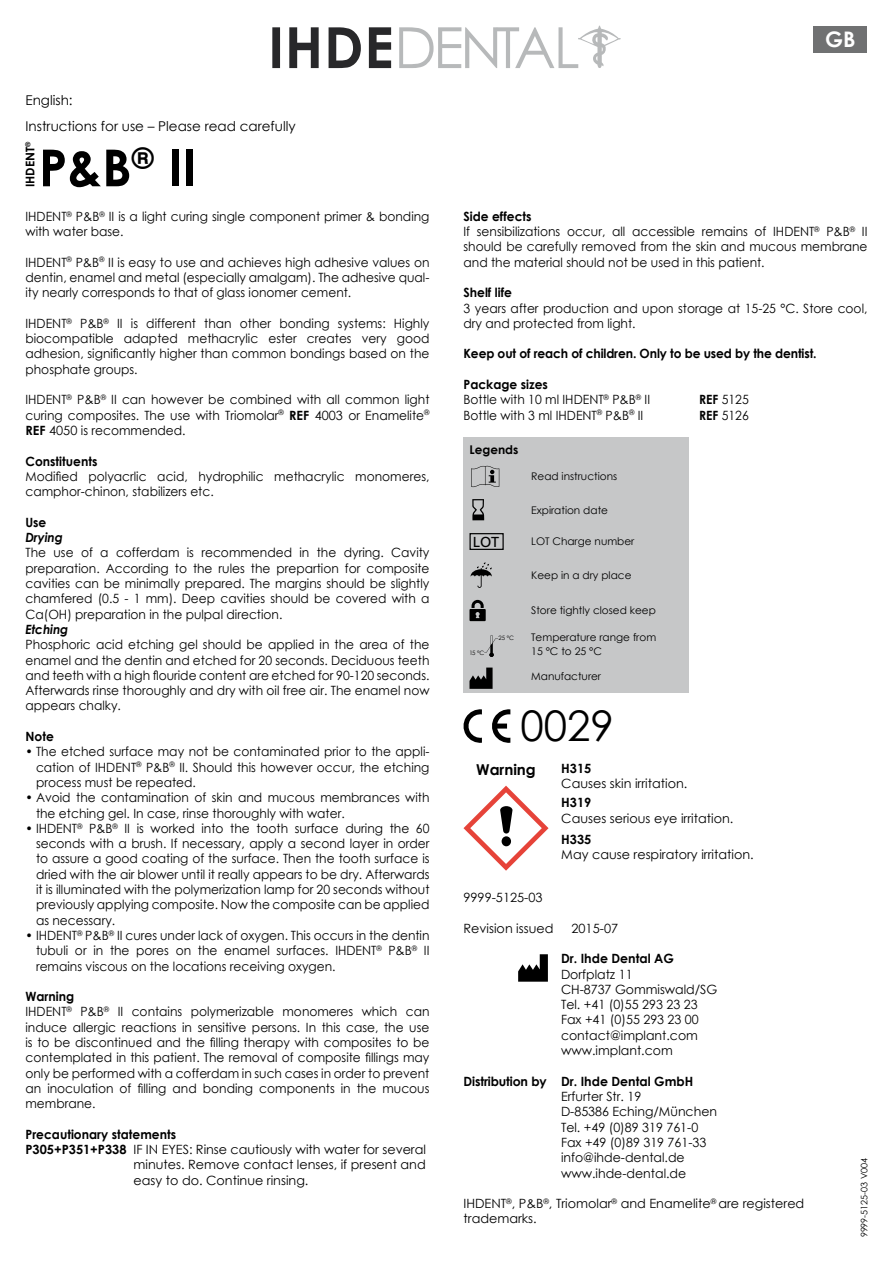
<style>
.page{position:relative;width:893px;height:1263px;background:#fff}
.page>*{position:absolute;margin:0;border:0;box-sizing:border-box;transform-origin:0 0}
.t1{font:700 51px "Century Gothic";color:#000}
.t2{font:42.15px "Century Gothic";color:#000}
.t3{font:700 21.45px "Century Gothic";color:#fff}
.t4{font:700 15px "Century Gothic";color:#000}
.t5{font:14.4px "Frutiger LT Std";color:#000}
.t6{font:13.5px/25.5px "Century Gothic";color:#000}
.t7{font:12.75px/15.3px "Century Gothic";color:#000;text-align:justify;scale:.96 1}
.t8{font:12.75px/15.3px "Century Gothic";color:#000}
.t9{font:700 12.75px "Century Gothic";color:#000;scale:.96 1}
.t10{font:700 12.75px "Century Gothic";color:#000}
.t11{font:italic 700 12.75px "Century Gothic";letter-spacing:-.01em;color:#000;scale:.96 1}
.t12{font:700 12px "Century Gothic";color:#000}
.t13{font:10.5px/13.5px "Century Gothic";color:#000}
.t14{font:9px "Century Gothic";color:#000}
.t15{font:700 7.05px "Century Gothic";color:#000}
.t16{font:6px "Century Gothic";color:#000}
.s1{font-weight:700}
</style>
<div class="page">
<svg style="left:399px;top:26px;width:222px;height:42px"></svg>
<svg style="left:272px;top:27px;width:119px;height:41px"></svg>
<div style="left:463px;top:437px;width:226px;height:256px;background:#c6c7c8"></div>
<svg style="left:471px;top:466px;width:28px;height:21px"></svg>
<svg style="left:472px;top:499px;width:12px;height:21px"></svg>
<div style="left:469px;top:533px;width:35px;height:17px;border:1px solid #000"></div>
<svg style="left:471px;top:562px;width:21px;height:26px"></svg>
<svg style="left:469px;top:600px;width:17px;height:21px"></svg>
<svg style="left:484px;top:635px;width:14px;height:22px"></svg>
<svg style="left:469px;top:667px;width:24px;height:22px"></svg>
<svg style="left:518px;top:954px;width:30px;height:28px"></svg>
<div style="left:813px;top:26px;width:54px;height:27px;background:#707172"></div>
<svg style="left:463px;top:786px;width:86px;height:85px"></svg>
<svg style="left:463px;top:709px;width:19px;height:34px"></svg>
<svg style="left:492px;top:709px;width:18px;height:34px"></svg>
<p class="t6" style="left:26px;top:87px;width:272px">English:<br>Instructions for use – Please read carefully</p>
<p class="t15" style="left:23px;top:147px;width:7px;rotate:-90deg">®</p>
<p class="t12" style="left:21px;top:187px;width:42px;rotate:-90deg">IHDENT</p>
<h1 class="t1" style="left:39px;top:129px;width:159px">P&amp;B<sup>®</sup> II</h1>
<p class="t7" style="left:26px;top:208px;width:422px">IHDENT<sup>®</sup> P&amp;B<sup>®</sup> II is a light curing single component primer &amp; bonding with water base.</p>
<p class="t7" style="left:26px;top:254px;width:422px">IHDENT<sup>®</sup> P&amp;B<sup>®</sup> II is easy to use and achieves high adhesive values on dentin, enamel and metal (especially amalgam). The adhesive qual&shy;ity nearly corresponds to that of glass ionomer cement.</p>
<p class="t7" style="left:26px;top:315px;width:422px">IHDENT<sup>®</sup> P&amp;B<sup>®</sup> II is different than other bonding systems: Highly biocompatible adapted methacrylic ester creates very good adhesion, significantly higher than common bondings based on the phosphate groups.</p>
<p class="t7" style="left:26px;top:392px;width:422px">IHDENT<sup>®</sup> P&amp;B<sup>®</sup> II can however be combined with all common light curing composites. The use with Triomolar<sup>®</sup> <span class="s1">REF</span> 4003 or Enamelite<sup>® </sup><span class="s1">REF</span> 4050 is recommended.</p>
<p class="t9" style="left:26px;top:451px;width:76px">Constituents</p>
<p class="t7" style="left:26px;top:468px;width:422px">Modified polyacrlic acid, hydrophilic methacrylic monomeres, camphor-chinon, stabilizers etc.</p>
<p class="t9" style="left:26px;top:512px;width:23px">Use</p>
<p class="t11" style="left:26px;top:528px;width:40px">Drying</p>
<p class="t7" style="left:26px;top:545px;width:422px">The use of a cofferdam is recommended in the dyring. Cavity preparation. According to the rules the prepartion for composite cavities can be minimally prepared. The margins should be slightly chamfered (0.5 - 1 mm). Deep cavities should be covered with a Ca(OH) preparation in the pulpal direction.</p>
<p class="t11" style="left:26px;top:620px;width:46px">Etching</p>
<p class="t7" style="left:26px;top:637px;width:422px">Phosphoric acid etching gel should be applied in the area of the enamel and the dentin and etched for 20 seconds. Deciduous teeth and teeth with a high flouride content are etched for 90-120 seconds.<br>Afterwards rinse thoroughly and dry with oil free air. The enamel now appears chalky.</p>
<p class="t9" style="left:26px;top:727px;width:31px">Note</p>
<p class="t7" style="left:36px;top:744px;width:411px;text-indent:-10px">• The etched surface may not be contaminated prior to the appli&shy;cation of IHDENT<sup>®</sup> P&amp;B<sup>®</sup> II. Should this however occur, the etching process must be repeated.</p>
<p class="t7" style="left:36px;top:790px;width:411px;text-indent:-11px">• Avoid the contamination of skin and mucous membrances with the etching gel. In case, rinse thoroughly with water.</p>
<p class="t7" style="left:36px;top:820px;width:411px;text-indent:-11px">• IHDENT<sup>®</sup> P&amp;B<sup>®</sup> II is worked into the tooth surface during the 60 seconds with a brush. If necessary, apply a second layer in order to assure a good coating of the surface. Then the tooth surface is dried with the air blower until it really appears to be dry. Afterwards it is illuminated with the polymerization lamp for 20 seconds without previously applying composite. Now the composite can be applied as necessary.</p>
<p class="t7" style="left:36px;top:927px;width:411px;text-indent:-10px">• IHDENT<sup>®</sup> P&amp;B<sup>®</sup> II cures under lack of oxygen. This occurs in the dentin tubuli or in the pores on the enamel surfaces. IHDENT<sup>®</sup> P&amp;B<sup>®</sup> II remains viscous on the locations receiving oxygen.</p>
<p class="t7" style="left:26px;top:989px;width:422px;text-align:left"><span class="s1">Warning<br></span>IHDENT<sup>®</sup> P&amp;B<sup>®</sup> II contains polymerizable monomeres which can induce allergic reactions in sensitive persons. In this case, the use is to be discontinued and the filling therapy with composites to be contemplated in this patient. The removal of composite fillings may only be performed with a cofferdam in such cases in order to prevent an inoculation of filling and bonding components in the mucous membrane.</p>
<p class="t9" style="left:26px;top:1124px;width:158px">Precautionary statements</p>
<p class="t8" style="left:26px;top:1142px;width:402px"><span class="s1">P305+P351+P338</span> IF IN EYES: Rinse cautiously with water for several</p>
<p class="t8" style="left:134px;top:1157px;width:294px">minutes. Remove contact lenses, if present and</p>
<p class="t8" style="left:134px;top:1172px;width:176px">easy to do. Continue rinsing.</p>
<h3 class="t3" style="left:825px;top:23px;width:32px">GB</h3>
<p class="t7" style="left:463px;top:208px;width:422px;text-align:left"><span class="s1">Side effects<br></span>If sensibilizations occur, all accessible remains of IHDENT<sup>®</sup> P&amp;B<sup>®</sup> II should be carefully removed from the skin and mucous membrane and the material should not be used in this patient.</p>
<p class="t9" style="left:463px;top:283px;width:52px">Shelf life</p>
<p class="t7" style="left:463px;top:300px;width:422px">3 years after production and upon storage at 15-25 °C. Store cool, dry and protected from light.</p>
<p class="t9" style="left:463px;top:344px;width:369px">Keep out of reach of children. Only to be used by the dentist.</p>
<p class="t7" style="left:463px;top:377px;width:196px"><span class="s1">Package sizes<br></span>Bottle with 10 ml IHDENT<sup>®</sup> P&amp;B<sup>®</sup> II</p>
<p class="t7" style="left:699px;top:392px;width:53px"><span class="s1">REF</span> 5125</p>
<p class="t7" style="left:463px;top:407px;width:189px">Bottle with 3 ml IHDENT<sup>®</sup> P&amp;B<sup>®</sup> II</p>
<p class="t7" style="left:699px;top:407px;width:53px"><span class="s1">REF</span> 5126</p>
<p class="t12" style="left:469px;top:440px;width:50px">Legends</p>
<p class="t13" style="left:531px;top:470px;width:87px">Read instructions</p>
<p class="t13" style="left:531px;top:503px;width:78px">Expiration date</p>
<p class="t5" style="left:473px;top:533px;width:28px">LOT</p>
<p class="t13" style="left:531px;top:535px;width:105px">LOT Charge number</p>
<p class="t13" style="left:531px;top:568px;width:102px">Keep in a dry place</p>
<p class="t13" style="left:531px;top:604px;width:126px">Store tightly closed keep</p>
<p class="t16" style="left:469px;top:648px;width:16px">15 °C</p>
<p class="t16" style="left:498px;top:634px;width:17px">25 °C</p>
<p class="t13" style="left:531px;top:630px;width:127px">Temperature range from<br>15 °C to 25 °C</p>
<p class="t13" style="left:531px;top:669px;width:71px">Manufacturer</p>
<h2 class="t2" style="left:520px;top:696px;width:95px">0029</h2>
<p class="t4" style="left:476px;top:758px;width:61px">Warning</p>
<p class="t10" style="left:561px;top:759px;width:32px">H315</p>
<p class="t8" style="left:561px;top:776px;width:128px">Causes skin irritation.</p>
<p class="t10" style="left:561px;top:793px;width:32px">H319</p>
<p class="t8" style="left:561px;top:810px;width:174px">Causes serious eye irritation.</p>
<p class="t10" style="left:561px;top:829px;width:32px">H335</p>
<p class="t8" style="left:561px;top:846px;width:194px">May cause respiratory irritation.</p>
<p class="t8" style="left:463px;top:890px;width:81px">9999-5125-03</p>
<p class="t8" style="left:463px;top:920px;width:92px">Revision issued</p>
<p class="t8" style="left:571px;top:920px;width:48px">2015-07</p>
<p class="t10" style="left:561px;top:949px;width:114px">Dr. Ihde Dental AG</p>
<p class="t8" style="left:561px;top:966px;width:158px">Dorfplatz 11<br>CH-8737 Gommiswald/SG<br>Tel. +41 (0)55 293 23 23<br>Fax +41 (0)55 293 23 00 contact@implant.com www.implant.com</p>
<p class="t10" style="left:463px;top:1071px;width:231px">Distribution by Dr. Ihde Dental GmbH</p>
<p class="t8" style="left:561px;top:1088px;width:158px">Erfurter Str. 19<br>D-85386 Eching/München<br>Tel. +49 (0)89 319 761-0<br>Fax +49 (0)89 319 761-33 info@ihde-dental.de www.ihde-dental.de</p>
<p class="t8" style="left:463px;top:1196px;width:342px">IHDENT<sup>®</sup>, P&amp;B<sup>®</sup>, Triomolar<sup>®</sup> and Enamelite<sup>®</sup> are registered trademarks.</p>
<p class="t14" style="left:858px;top:1237px;width:81px;rotate:-90deg">9999-5125-03 V004</p>
</div>
